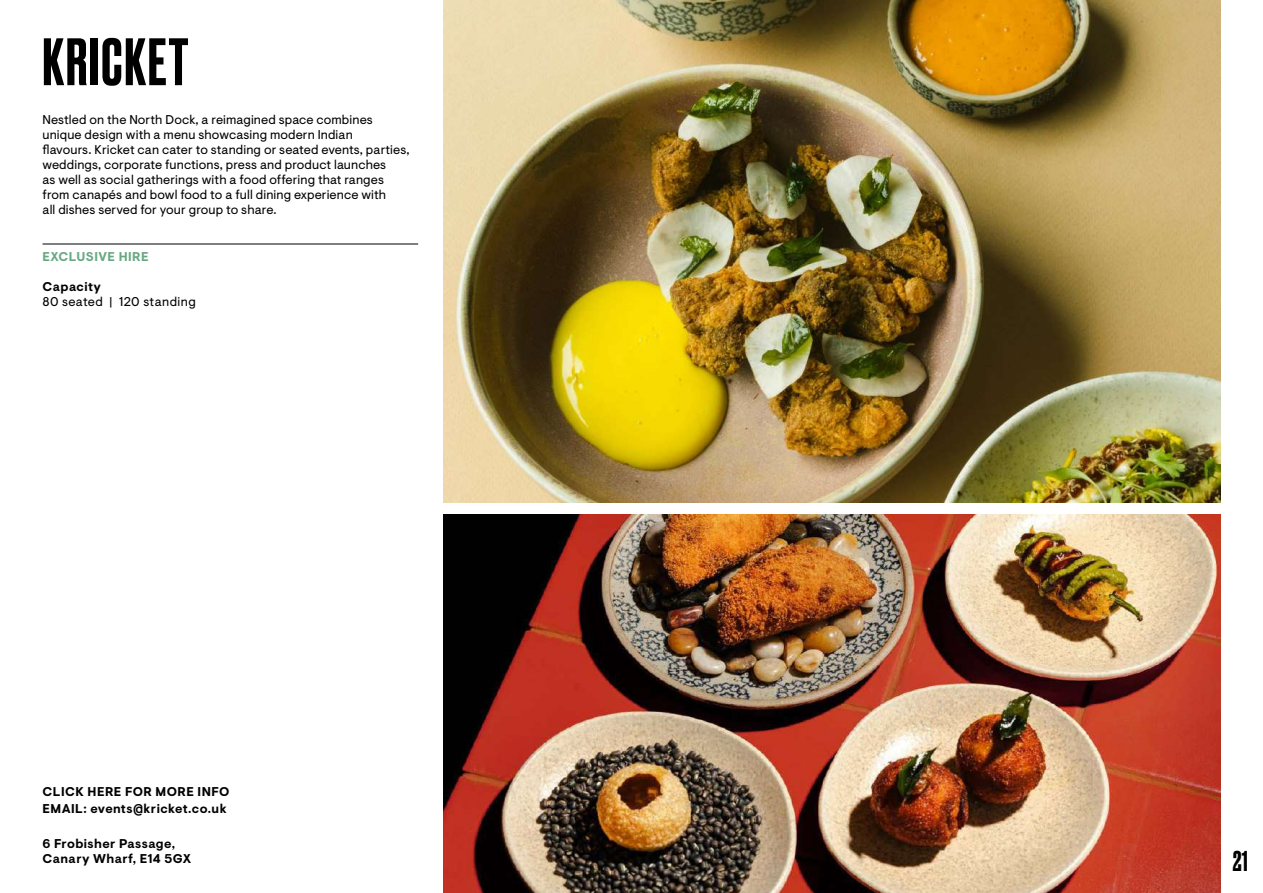
<style>
.page{position:relative;width:1263px;height:893px;background:#fff}
.page>*{position:absolute;margin:0;border:0;box-sizing:border-box;transform-origin:0 0}
.t1{font:500 63px "Druk";letter-spacing:.035em;color:#000}
.t2{font:500 27px "Druk";color:#000}
.t3{font:12.75px/15px "Visuelt";letter-spacing:.01em;color:#000}
.t4{font:700 12.75px/15px "Visuelt";letter-spacing:.035em;color:#000}
.t5{font:12.75px "Visuelt";letter-spacing:.035em;color:#000}
.t6{font:700 12.75px "Visuelt";letter-spacing:.035em;color:#6aa884}
</style>
<div class="page">
<img style="left:444px;top:514px;width:776px;height:379px">
<img style="left:444px;top:0;width:776px;height:502px">
<hr style="left:43px;top:244px;width:375px;height:1px;background:#000">
<h1 class="t1" style="left:43px;top:19px;width:147px">KRICKET</h1>
<p class="t3" style="left:43px;top:113px;width:369px">Nestled on the North Dock, a reimagined space combines unique design with a menu showcasing modern Indian<br>flavours. Kricket can cater to standing or seated events, parties, weddings, corporate functions, press and product launches<br>as well as social gatherings with a food offering that ranges from canapés and bowl food to a full dining experience with<br>all dishes served for your group to share.</p>
<p class="t6" style="left:43px;top:249px;width:108px">EXCLUSIVE HIRE</p>
<p class="t4" style="left:43px;top:280px;width:60px">Capacity</p>
<p class="t5" style="left:43px;top:294px;width:155px">80 seated | 120 standing</p>
<p class="t4" style="left:43px;top:784px;width:188px;line-height:17px">CLICK HERE FOR MORE INFO<br>EMAIL: events@kricket.co.uk</p>
<p class="t4" style="left:43px;top:837px;width:150px">6 Frobisher Passage,<br>Canary Wharf, E14 5GX</p>
<h2 class="t2" style="left:1233px;top:842px;width:16px">21</h2>
</div>
